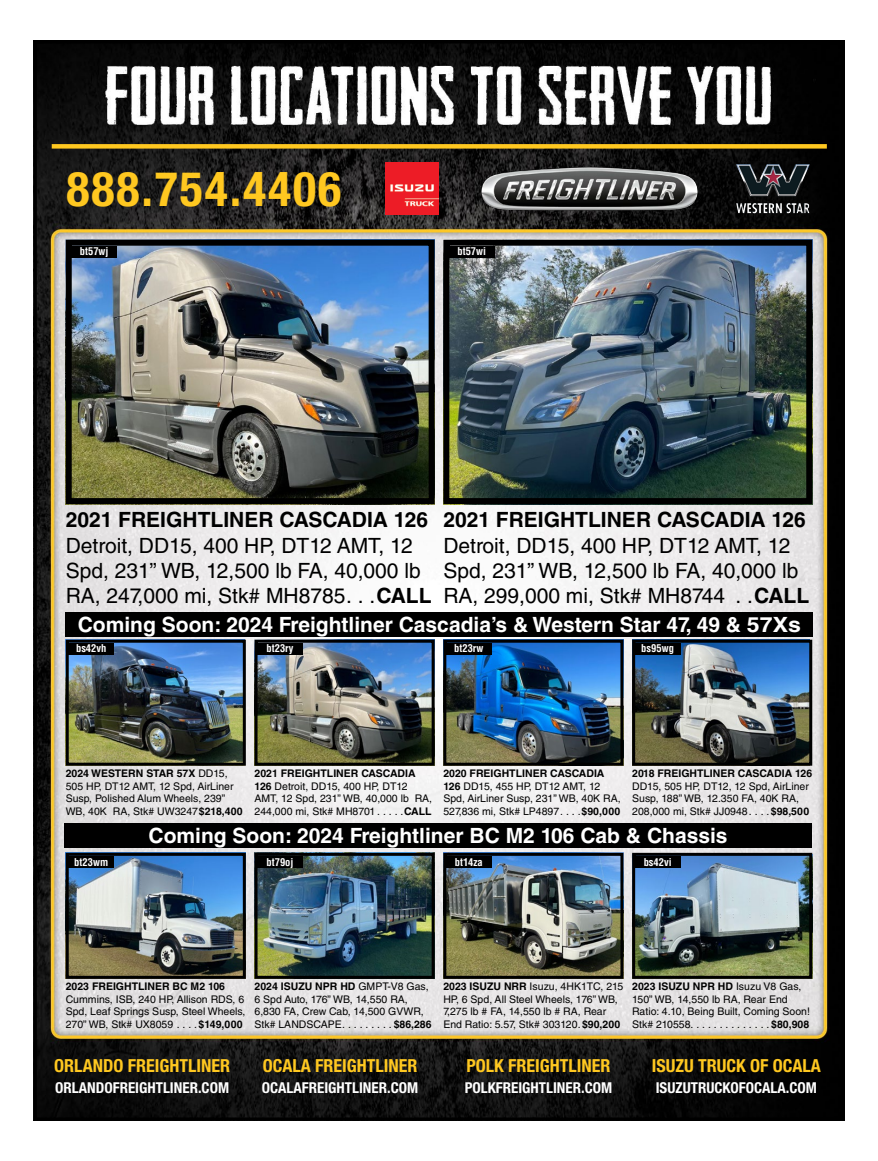
<style>
.page{position:relative;width:878px;height:1161px;background:#fff}
.page>*{position:absolute;margin:0;border:0;box-sizing:border-box;transform-origin:0 0}
.t1{font:700 condensed 48px "Helvetica Neue LT Std";letter-spacing:.04em;color:#ffc820}
.t2{font:21px/25.2px "Helvetica LT Std";color:#000}
.t3{font:700 21px "Helvetica LT Std";color:#fff}
.t4{font:700 21px "Helvetica LT Std";color:#000}
.t5{font:700 condensed 18px "Helvetica Neue LT Std";color:#ffc820}
.t6{font:700 condensed 15px "Helvetica Neue LT Std";color:#fff}
.t7{font:10.5px/12.6px "Helvetica LT Std";color:#000}
.t8{font:700 condensed 10.5px "Helvetica LT Std";color:#fff}
.t9{font:700 10.5px "Helvetica LT Std";color:#000}
.s1{font-weight:700}
</style>
<div class="page">
<img style="left:34px;top:44px;width:810px;height:1077px">
<img style="left:736px;top:164px;width:11px;height:24px">
<img style="left:385px;top:162px;width:53px;height:53px">
<img style="left:480px;top:167px;width:202px;height:44px">
<div style="left:52px;top:144px;width:774px;height:5px;background:#ffc820"></div>
<div style="left:64px;top:823px;width:747px;height:25px;background:#000"></div>
<div style="left:66px;top:612px;width:747px;height:25px;background:#000"></div>
<img style="left:70px;top:857px;width:172px;height:118px">
<div style="left:66px;top:853px;width:180px;height:126px;border:3px solid #000"></div>
<div style="left:69px;top:856px;width:45px;height:12px;background:#000"></div>
<img style="left:447px;top:857px;width:172px;height:118px">
<div style="left:443px;top:853px;width:180px;height:126px;border:3px solid #000"></div>
<div style="left:446px;top:856px;width:45px;height:12px;background:#000"></div>
<img style="left:70px;top:644px;width:172px;height:118px">
<div style="left:66px;top:640px;width:180px;height:126px;border:3px solid #000"></div>
<div style="left:69px;top:643px;width:45px;height:12px;background:#000"></div>
<img style="left:636px;top:644px;width:172px;height:118px">
<div style="left:632px;top:640px;width:180px;height:126px;border:3px solid #000"></div>
<div style="left:635px;top:643px;width:45px;height:12px;background:#000"></div>
<img style="left:636px;top:857px;width:172px;height:118px">
<div style="left:632px;top:853px;width:180px;height:126px;border:3px solid #000"></div>
<div style="left:635px;top:856px;width:45px;height:12px;background:#000"></div>
<img style="left:258px;top:644px;width:172px;height:118px">
<div style="left:254px;top:640px;width:180px;height:126px;border:3px solid #000"></div>
<div style="left:257px;top:643px;width:45px;height:12px;background:#000"></div>
<img style="left:447px;top:644px;width:172px;height:118px">
<div style="left:443px;top:640px;width:180px;height:126px;border:3px solid #000"></div>
<div style="left:446px;top:643px;width:45px;height:12px;background:#000"></div>
<img style="left:258px;top:857px;width:172px;height:118px">
<div style="left:254px;top:853px;width:180px;height:126px;border:3px solid #000"></div>
<div style="left:257px;top:856px;width:45px;height:12px;background:#000"></div>
<img style="left:73px;top:247px;width:354px;height:250px">
<div style="left:66px;top:240px;width:368px;height:264px;border:6px solid #000"></div>
<div style="left:72px;top:246px;width:45px;height:12px;background:#000"></div>
<img style="left:450px;top:247px;width:355px;height:250px">
<div style="left:443px;top:240px;width:369px;height:264px;border:6px solid #000"></div>
<div style="left:449px;top:246px;width:45px;height:12px;background:#000"></div>
<h1 class="t1" style="left:66px;top:160px;width:276px">888.754.4406</h1>
<p class="t8" style="left:80px;top:245px;width:30px">bt57wj</p>
<p class="t8" style="left:457px;top:245px;width:30px">bt57wi</p>
<h2 class="t4" style="left:66px;top:507px;width:364px">2021 FREIGHTLINER CASCADIA 126</h2>
<h2 class="t2" style="left:66px;top:532px;width:367px">Detroit, DD15, 400 HP, DT12 AMT, 12<br>Spd, 231” WB, 12,500 lb FA, 40,000 lb<br>RA, 247,000 mi, Stk# MH8785 . . <span class="s1">CALL</span></h2>
<h2 class="t4" style="left:443px;top:507px;width:364px">2021 FREIGHTLINER CASCADIA 126</h2>
<h2 class="t2" style="left:443px;top:532px;width:367px">Detroit, DD15, 400 HP, DT12 AMT, 12<br>Spd, 231” WB, 12,500 lb FA, 40,000 lb<br>RA, 299,000 mi, Stk# MH8744 . <span class="s1">CALL</span></h2>
<h2 class="t3" style="left:78px;top:612px;width:724px">Coming Soon: 2024 Freightliner Cascadia’s &amp; Western Star 47, 49 &amp; 57Xs</h2>
<p class="t8" style="left:76px;top:642px;width:32px">bs42vh</p>
<p class="t8" style="left:266px;top:642px;width:28px">bt23ry</p>
<p class="t8" style="left:454px;top:642px;width:31px">bt23rw</p>
<p class="t8" style="left:641px;top:642px;width:34px">bs95wg</p>
<p class="t7" style="left:66px;top:767px;width:178px"><span class="s1">2024 WESTERN STAR 57X</span> DD15,<br>505 HP, DT12 AMT, 12 Spd, AirLiner<br>Susp, Polished Alum Wheels, 239”<br>WB, 40K RA, Stk# UW3247<span class="s1">$218,400</span></p>
<p class="t7" style="left:254px;top:767px;width:179px"><span class="s1">2021 FREIGHTLINER CASCADIA<br>126</span> Detroit, DD15, 400 HP, DT12<br>AMT, 12 Spd, 231” WB, 40,000 lb RA,<br>244,000 mi, Stk# MH8701 . . . . <span class="s1">CALL</span></p>
<p class="t7" style="left:443px;top:767px;width:179px"><span class="s1">2020 FREIGHTLINER CASCADIA<br>126</span> DD15, 455 HP, DT12 AMT, 12<br>Spd, AirLiner Susp, 231” WB, 40K RA,<br>527,836 mi, Stk# LP4897 . . . <span class="s1">$90,000</span></p>
<p class="t9" style="left:632px;top:767px;width:182px">2018 FREIGHTLINER CASCADIA 126</p>
<p class="t7" style="left:632px;top:780px;width:178px">DD15, 505 HP, DT12, 12 Spd, AirLiner<br>Susp, 188” WB, 12.350 FA, 40K RA,<br>208,000 mi, Stk# JJ0948 . . . <span class="s1">$98,500</span></p>
<p class="t8" style="left:74px;top:855px;width:35px">bt23wm</p>
<h2 class="t3" style="left:148px;top:823px;width:580px">Coming Soon: 2024 Freightliner BC M2 106 Cab &amp; Chassis</h2>
<p class="t8" style="left:266px;top:855px;width:28px">bt79oj</p>
<p class="t8" style="left:455px;top:855px;width:30px">bt14za</p>
<p class="t8" style="left:643px;top:855px;width:29px">bs42vi</p>
<p class="t9" style="left:66px;top:980px;width:161px">2023 FREIGHTLINER BC M2 106</p>
<p class="t7" style="left:66px;top:993px;width:181px;text-align:justify">Cummins, ISB, 240 HP, Allison RDS, 6<br>Spd, Leaf Springs Susp, Steel Wheels, 270” WB, Stk# UX8059 . . . <span class="s1">$149,000</span></p>
<p class="t7" style="left:254px;top:980px;width:178px"><span class="s1">2024 ISUZU NPR HD</span> GMPT-V8 Gas,<br>6 Spd Auto, 176” WB, 14,550 RA,<br>6,830 FA, Crew Cab, 14,500 GVWR,<br>Stk# LANDSCAPE . . . . . . . . <span class="s1">$86,286</span></p>
<h3 class="t5" style="left:54px;top:1055px;width:177px">ORLANDO FREIGHTLINER</h3>
<h3 class="t6" style="left:55px;top:1079px;width:175px">ORLANDOFREIGHTLINER.COM</h3>
<h3 class="t5" style="left:263px;top:1055px;width:156px">OCALA FREIGHTLINER</h3>
<h3 class="t6" style="left:262px;top:1079px;width:158px">OCALAFREIGHTLINER.COM</h3>
<p class="t7" style="left:443px;top:980px;width:182px"><span class="s1">2023 ISUZU NRR</span> Isuzu, 4HK1TC, 215<br>HP, 6 Spd, All Steel Wheels, 176” WB, 7,275 lb # FA, 14,550 lb # RA, Rear End Ratio: 5. 57, Stk# 303120. <span class="s1">$90,200</span></p>
<p class="t7" style="left:632px;top:980px;width:179px"><span class="s1">2023 ISUZU NPR HD</span> Isuzu V8 Gas, 150” WB, 14,550 lb RA, Rear End Ratio: 4. 10, Being Built, Coming Soon!<br>Stk# 210558. . . . . . . . . . . . . . <span class="s1">$80,908</span></p>
<h3 class="t5" style="left:466px;top:1055px;width:145px">POLK FREIGHTLINER</h3>
<h3 class="t6" style="left:464px;top:1079px;width:149px">POLKFREIGHTLINER.COM</h3>
<h3 class="t5" style="left:651px;top:1055px;width:171px">ISUZU TRUCK OF OCALA</h3>
<h3 class="t6" style="left:655px;top:1079px;width:163px">ISUZUTRUCKOFOCALA.COM</h3>
</div>
